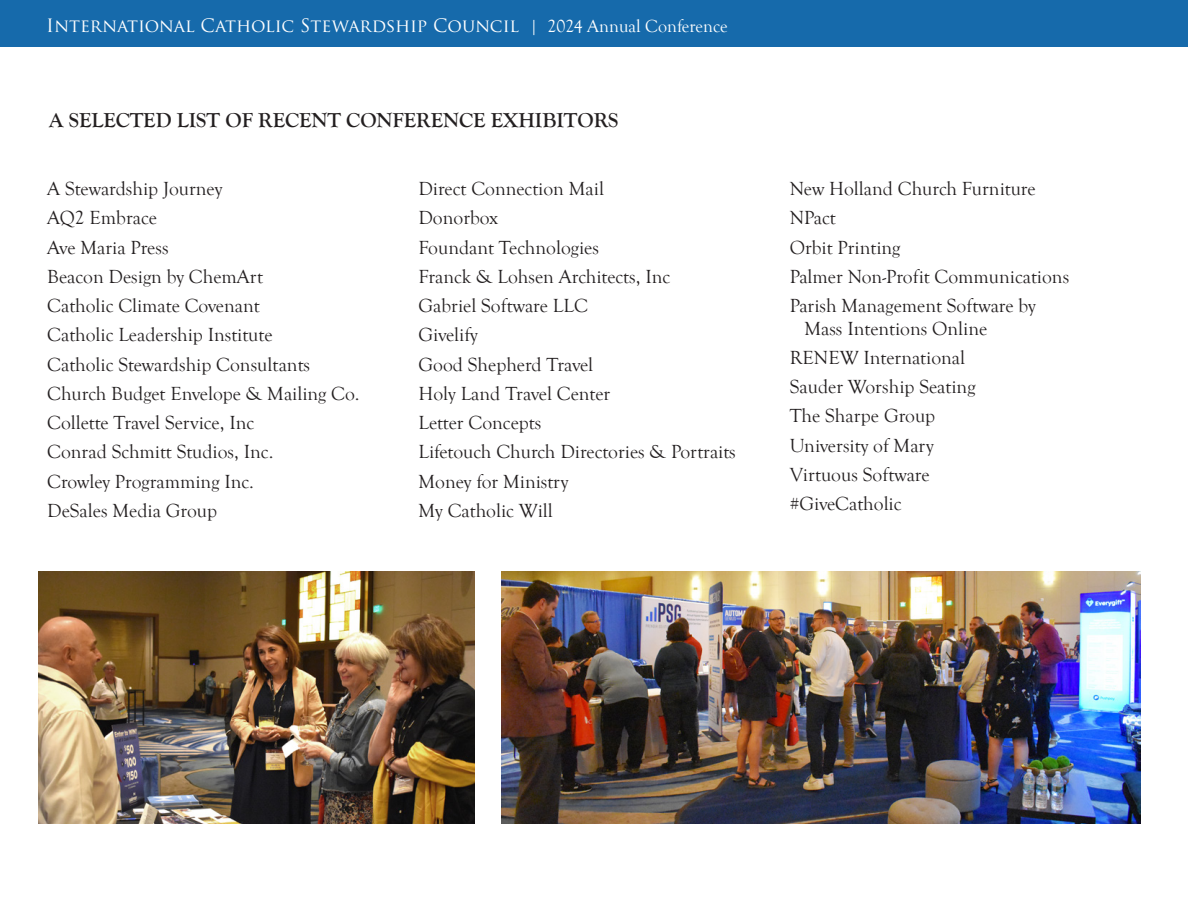
<style>
.page{position:relative;width:1188px;height:918px;background:#fff}
.page>*{position:absolute;margin:0;border:0;box-sizing:border-box;transform-origin:0 0}
.No_Spacing{font:700 21px "Goudy Old Style T";color:#231f20}
.No_Spacing-2{font:19.5px/22.5px "Goudy Old Style T";color:#231f20}
.t1{font:18px "Trajan Pro";color:#fff}
.s1{font-family:"Goudy Old Style T"}
</style>
<div class="page">
<div style="left:0;top:0;width:1188px;height:46px;background:#166aab"></div>
<img style="left:39px;top:572px;width:435px;height:252px">
<img style="left:502px;top:572px;width:639px;height:252px">
<p class="t1" style="left:46px;top:14px;width:683px">International Catholic Stewardship Council <span class="s1">| 2024 Annual Conference</span></p>
<p class="No_Spacing" style="left:49px;top:108px;width:571px">A SELECTED LIST OF RECENT CONFERENCE EXHIBITORS</p>
<p class="No_Spacing-2" style="left:47px;top:178px;width:177px">A Stewardship Journey</p>
<p class="No_Spacing-2" style="left:47px;top:207px;width:111px">AQ2 Embrace</p>
<p class="No_Spacing-2" style="left:47px;top:236px;width:123px">Ave Maria Press</p>
<p class="No_Spacing-2" style="left:47px;top:266px;width:217px">Beacon Design by ChemArt</p>
<p class="No_Spacing-2" style="left:47px;top:295px;width:214px">Catholic Climate Covenant</p>
<p class="No_Spacing-2" style="left:47px;top:324px;width:227px">Catholic Leadership Institute</p>
<p class="No_Spacing-2" style="left:47px;top:353px;width:264px">Catholic Stewardship Consultants</p>
<p class="No_Spacing-2" style="left:47px;top:383px;width:314px">Church Budget Envelope &amp; Mailing Co.</p>
<p class="No_Spacing-2" style="left:47px;top:412px;width:209px">Collette Travel Service, Inc</p>
<p class="No_Spacing-2" style="left:47px;top:441px;width:228px">Conrad Schmitt Studios, Inc.</p>
<p class="No_Spacing-2" style="left:47px;top:470px;width:208px">Crowley Programming Inc.</p>
<p class="No_Spacing-2" style="left:47px;top:500px;width:171px">DeSales Media Group</p>
<p class="No_Spacing-2" style="left:418px;top:178px;width:187px">Direct Connection Mail</p>
<p class="No_Spacing-2" style="left:418px;top:207px;width:81px">Donorbox</p>
<p class="No_Spacing-2" style="left:418px;top:236px;width:182px">Foundant Technologies</p>
<p class="No_Spacing-2" style="left:418px;top:266px;width:253px">Franck &amp; Lohsen Architects, Inc</p>
<p class="No_Spacing-2" style="left:418px;top:295px;width:171px">Gabriel Software LLC</p>
<p class="No_Spacing-2" style="left:418px;top:324px;width:61px">Givelify</p>
<p class="No_Spacing-2" style="left:418px;top:353px;width:176px">Good Shepherd Travel</p>
<p class="No_Spacing-2" style="left:418px;top:383px;width:193px">Holy Land Travel Center</p>
<p class="No_Spacing-2" style="left:418px;top:412px;width:124px">Letter Concepts</p>
<p class="No_Spacing-2" style="left:418px;top:441px;width:319px">Lifetouch Church Directories &amp; Portraits</p>
<p class="No_Spacing-2" style="left:418px;top:470px;width:151px">Money for Ministry</p>
<p class="No_Spacing-2" style="left:418px;top:500px;width:136px">My Catholic Will</p>
<p class="No_Spacing-2" style="left:790px;top:178px;width:247px">New Holland Church Furniture</p>
<p class="No_Spacing-2" style="left:790px;top:207px;width:47px">NPact</p>
<p class="No_Spacing-2" style="left:790px;top:236px;width:112px">Orbit Printing</p>
<p class="No_Spacing-2" style="left:790px;top:266px;width:281px">Palmer Non-Profit Communications</p>
<p class="No_Spacing-2" style="left:804px;top:295px;width:233px;text-indent:-15px">Parish Management Software by<br>Mass Intentions Online</p>
<p class="No_Spacing-2" style="left:790px;top:347px;width:177px">RENEW International</p>
<p class="No_Spacing-2" style="left:790px;top:376px;width:187px">Sauder Worship Seating</p>
<p class="No_Spacing-2" style="left:790px;top:405px;width:147px">The Sharpe Group</p>
<p class="No_Spacing-2" style="left:790px;top:434px;width:145px">University of Mary</p>
<p class="No_Spacing-2" style="left:790px;top:464px;width:141px">Virtuous Software</p>
<p class="No_Spacing-2" style="left:790px;top:493px;width:113px">#GiveCatholic</p>
</div>
